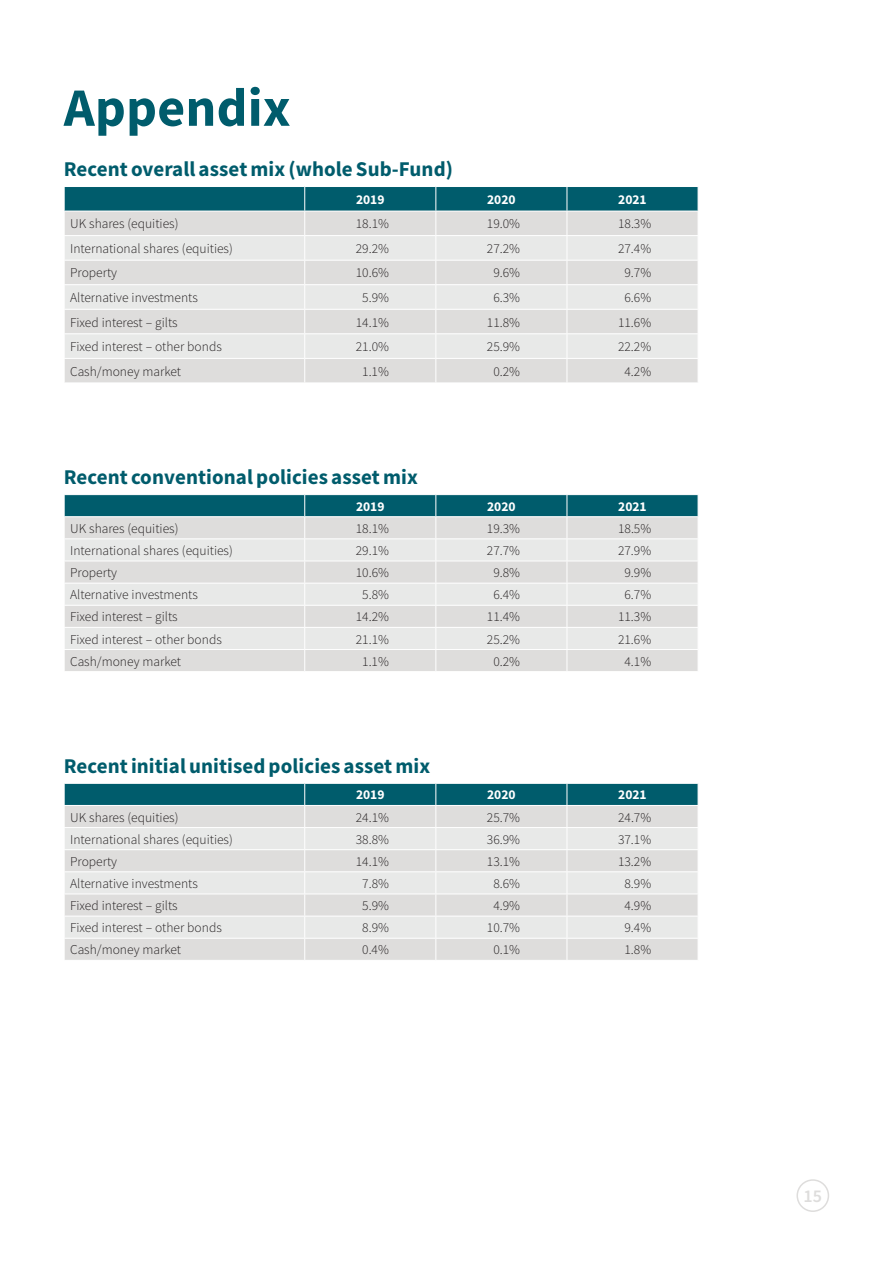
<style>
.page{position:relative;width:893px;height:1263px;background:#fff}
.page>*{position:absolute;margin:0;border:0;box-sizing:border-box;transform-origin:0 0}
.t1{font:700 54px "Source Sans Pro";letter-spacing:.005em;color:#005c6c}
.t2{font:700 21px "Source Sans Pro";letter-spacing:.005em;color:#005c6c}
.t3{font:600 18px "Source Sans Pro";color:#dedddc}
.t4{font:300 13.5px "Source Sans Pro";color:#231f20}
.t5{font:700 13.5px "Source Sans Pro";color:#fff}
</style>
<div class="page">
<svg style="left:64px;top:186px;width:635px;height:196px;background:#c8d3d4"></svg>
<svg style="left:64px;top:783px;width:634px;height:177px;background:#c8d3d4"></svg>
<svg style="left:64px;top:495px;width:634px;height:176px;background:#c8d3d4"></svg>
<div style="left:796px;top:1179px;width:33px;height:33px;border:2px solid #dedddc;border-radius:50%"></div>
<h1 class="t1" style="left:64px;top:71px;width:228px">Appendix</h1>
<h2 class="t2" style="left:64px;top:155px;width:391px">Recent overall asset mix (whole Sub-Fund)</h2>
<p class="t5" style="left:356px;top:190px;width:30px">2019</p>
<p class="t5" style="left:487px;top:190px;width:30px">2020</p>
<p class="t5" style="left:618px;top:190px;width:30px">2021</p>
<p class="t4" style="left:70px;top:216px;width:110px">UK shares (equities)</p>
<p class="t4" style="left:356px;top:216px;width:35px">18.1%</p>
<p class="t4" style="left:487px;top:216px;width:35px">19.0%</p>
<p class="t4" style="left:618px;top:216px;width:35px">18.3%</p>
<p class="t4" style="left:70px;top:240px;width:164px">International shares (equities)</p>
<p class="t4" style="left:356px;top:240px;width:35px">29.2%</p>
<p class="t4" style="left:487px;top:240px;width:35px">27.2%</p>
<p class="t4" style="left:618px;top:240px;width:35px">27.4%</p>
<p class="t4" style="left:70px;top:265px;width:49px">Property</p>
<p class="t4" style="left:356px;top:265px;width:35px">10.6%</p>
<p class="t4" style="left:493px;top:265px;width:28px">9.6%</p>
<p class="t4" style="left:624px;top:265px;width:28px">9.7%</p>
<p class="t4" style="left:70px;top:289px;width:129px">Alternative investments</p>
<p class="t4" style="left:362px;top:289px;width:28px">5.9%</p>
<p class="t4" style="left:493px;top:289px;width:28px">6.3%</p>
<p class="t4" style="left:624px;top:289px;width:28px">6.6%</p>
<p class="t4" style="left:70px;top:314px;width:109px">Fixed interest – gilts</p>
<p class="t4" style="left:356px;top:314px;width:35px">14.1%</p>
<p class="t4" style="left:487px;top:314px;width:35px">11.8%</p>
<p class="t4" style="left:618px;top:314px;width:35px">11.6%</p>
<p class="t4" style="left:70px;top:338px;width:153px">Fixed interest – other bonds</p>
<p class="t4" style="left:356px;top:338px;width:35px">21.0%</p>
<p class="t4" style="left:487px;top:338px;width:35px">25.9%</p>
<p class="t4" style="left:618px;top:338px;width:35px">22.2%</p>
<p class="t4" style="left:70px;top:363px;width:113px">Cash/money market</p>
<p class="t4" style="left:362px;top:363px;width:28px">1.1%</p>
<p class="t4" style="left:493px;top:363px;width:28px">0.2%</p>
<p class="t4" style="left:624px;top:363px;width:28px">4.2%</p>
<h2 class="t2" style="left:64px;top:463px;width:355px">Recent conventional policies asset mix</h2>
<p class="t5" style="left:356px;top:497px;width:30px">2019</p>
<p class="t5" style="left:487px;top:497px;width:30px">2020</p>
<p class="t5" style="left:618px;top:497px;width:30px">2021</p>
<p class="t4" style="left:70px;top:520px;width:110px">UK shares (equities)</p>
<p class="t4" style="left:356px;top:520px;width:35px">18.1%</p>
<p class="t4" style="left:487px;top:520px;width:35px">19.3%</p>
<p class="t4" style="left:618px;top:520px;width:35px">18.5%</p>
<p class="t4" style="left:70px;top:542px;width:164px">International shares (equities)</p>
<p class="t4" style="left:356px;top:542px;width:35px">29.1%</p>
<p class="t4" style="left:487px;top:542px;width:35px">27.7%</p>
<p class="t4" style="left:618px;top:542px;width:35px">27.9%</p>
<p class="t4" style="left:70px;top:564px;width:49px">Property</p>
<p class="t4" style="left:356px;top:564px;width:35px">10.6%</p>
<p class="t4" style="left:493px;top:564px;width:28px">9.8%</p>
<p class="t4" style="left:624px;top:564px;width:28px">9.9%</p>
<p class="t4" style="left:70px;top:586px;width:129px">Alternative investments</p>
<p class="t4" style="left:362px;top:586px;width:28px">5.8%</p>
<p class="t4" style="left:493px;top:586px;width:28px">6.4%</p>
<p class="t4" style="left:624px;top:586px;width:28px">6.7%</p>
<p class="t4" style="left:70px;top:609px;width:109px">Fixed interest – gilts</p>
<p class="t4" style="left:356px;top:609px;width:35px">14.2%</p>
<p class="t4" style="left:487px;top:609px;width:35px">11.4%</p>
<p class="t4" style="left:618px;top:609px;width:35px">11.3%</p>
<p class="t4" style="left:70px;top:631px;width:153px">Fixed interest – other bonds</p>
<p class="t4" style="left:356px;top:631px;width:35px">21.1%</p>
<p class="t4" style="left:487px;top:631px;width:35px">25.2%</p>
<p class="t4" style="left:618px;top:631px;width:35px">21.6%</p>
<p class="t4" style="left:70px;top:653px;width:113px">Cash/money market</p>
<p class="t4" style="left:362px;top:653px;width:28px">1.1%</p>
<p class="t4" style="left:493px;top:653px;width:28px">0.2%</p>
<p class="t4" style="left:624px;top:653px;width:28px">4.1%</p>
<h2 class="t2" style="left:64px;top:751px;width:368px">Recent initial unitised policies asset mix</h2>
<p class="t5" style="left:356px;top:786px;width:30px">2019</p>
<p class="t5" style="left:487px;top:786px;width:30px">2020</p>
<p class="t5" style="left:618px;top:786px;width:30px">2021</p>
<p class="t4" style="left:70px;top:809px;width:110px">UK shares (equities)</p>
<p class="t4" style="left:356px;top:809px;width:35px">24.1%</p>
<p class="t4" style="left:487px;top:809px;width:35px">25.7%</p>
<p class="t4" style="left:618px;top:809px;width:35px">24.7%</p>
<p class="t4" style="left:70px;top:831px;width:164px">International shares (equities)</p>
<p class="t4" style="left:356px;top:831px;width:35px">38.8%</p>
<p class="t4" style="left:487px;top:831px;width:35px">36.9%</p>
<p class="t4" style="left:618px;top:831px;width:35px">37.1%</p>
<p class="t4" style="left:70px;top:853px;width:49px">Property</p>
<p class="t4" style="left:356px;top:853px;width:35px">14.1%</p>
<p class="t4" style="left:487px;top:853px;width:35px">13.1%</p>
<p class="t4" style="left:618px;top:853px;width:35px">13.2%</p>
<p class="t4" style="left:70px;top:875px;width:129px">Alternative investments</p>
<p class="t4" style="left:362px;top:875px;width:28px">7.8%</p>
<p class="t4" style="left:493px;top:875px;width:28px">8.6%</p>
<p class="t4" style="left:624px;top:875px;width:28px">8.9%</p>
<p class="t4" style="left:70px;top:897px;width:109px">Fixed interest – gilts</p>
<p class="t4" style="left:362px;top:897px;width:28px">5.9%</p>
<p class="t4" style="left:493px;top:897px;width:28px">4.9%</p>
<p class="t4" style="left:624px;top:897px;width:28px">4.9%</p>
<p class="t4" style="left:70px;top:919px;width:153px">Fixed interest – other bonds</p>
<p class="t4" style="left:362px;top:919px;width:28px">8.9%</p>
<p class="t4" style="left:487px;top:919px;width:35px">10.7%</p>
<p class="t4" style="left:624px;top:919px;width:28px">9.4%</p>
<p class="t4" style="left:70px;top:941px;width:113px">Cash/money market</p>
<p class="t4" style="left:362px;top:941px;width:28px">0.4%</p>
<p class="t4" style="left:493px;top:941px;width:28px">0.1%</p>
<p class="t4" style="left:624px;top:941px;width:28px">1.8%</p>
<h3 class="t3" style="left:804px;top:1184px;width:20px">15</h3>
</div>
